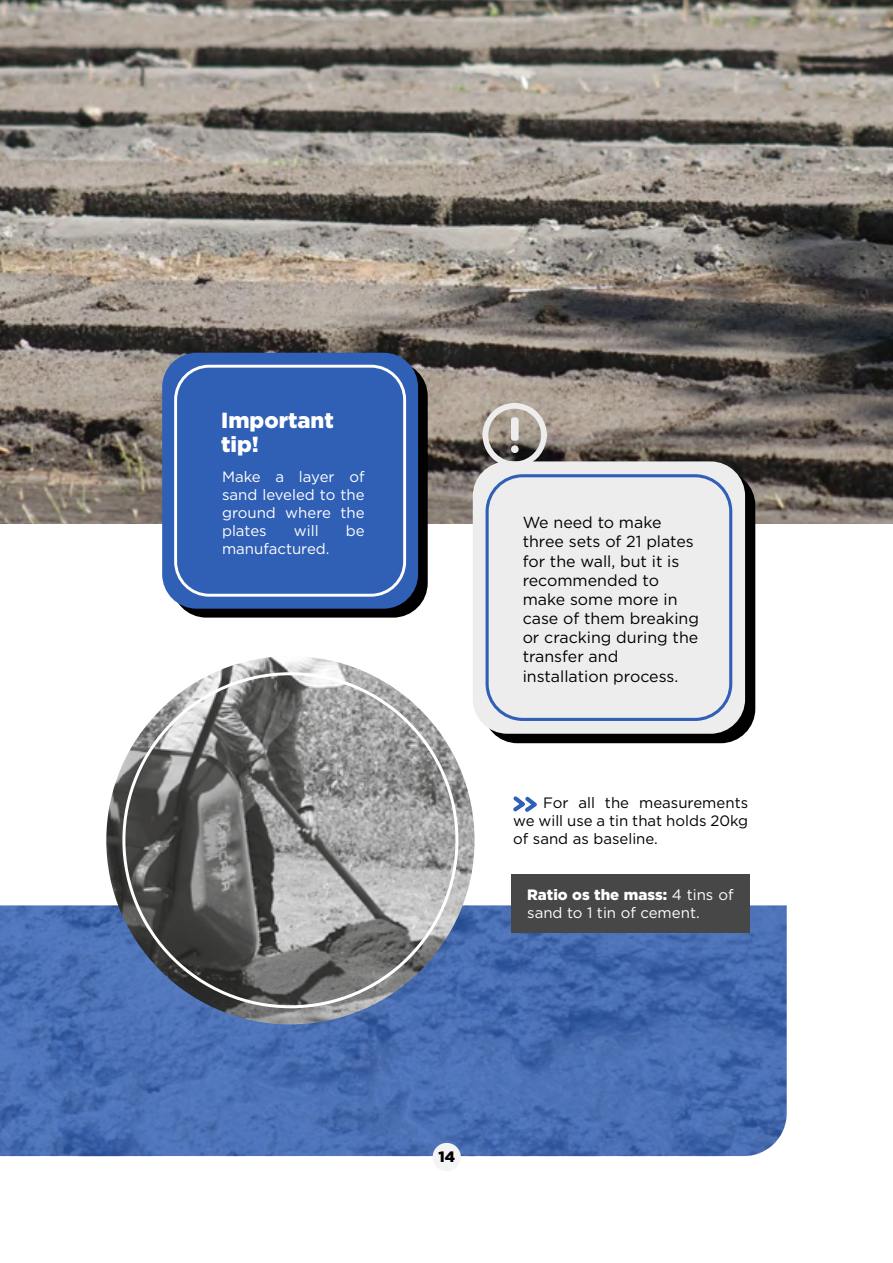
<style>
.page{position:relative;width:893px;height:1263px;background:#fff}
.page>*{position:absolute;margin:0;border:0;box-sizing:border-box;transform-origin:0 0}
.t1{font:900 21.9px/24px "Gotham";color:#fff}
.t2{font:15.9px/19.2px "Gotham";color:#000}
.t3{font:15px/18px "Gotham";color:#fff;text-align:justify}
.t4{font:15px/18px "Gotham";color:#000;text-align:justify}
.t5{font:900 15px "Gotham";color:#000}
.s1{font-weight:900}
</style>
<div class="page">
<img style="left:0;top:905px;width:787px;height:252px">
<div style="left:433px;top:1143px;width:28px;height:28px;background:#f4f4f4;border-radius:50%"></div>
<img style="left:0;top:0;width:893px;height:524px">
<div style="left:172px;top:362px;width:256px;height:256px;background:#000;border-radius:35px"></div>
<div style="left:162px;top:353px;width:256px;height:256px;background:#305fb6;border-radius:35px"></div>
<svg style="left:174px;top:365px;width:232px;height:232px"></svg>
<div style="left:483px;top:471px;width:272px;height:272px;background:#000;border-radius:35px"></div>
<div style="left:473px;top:461px;width:272px;height:273px;background:#ededed;border-radius:35px"></div>
<svg style="left:486px;top:474px;width:246px;height:247px"></svg>
<svg style="left:482px;top:403px;width:65px;height:64px;background:#a59f98"></svg>
<div style="left:511px;top:445px;width:8px;height:8px;background:#ededed;border-radius:50%"></div>
<svg style="left:513px;top:796px;width:24px;height:16px"></svg>
<img style="left:106px;top:656px;width:369px;height:368px;border-radius:184px">
<div style="left:512px;top:875px;width:238px;height:58px;background:#474747"></div>
<hr style="left:0;top:0;width:1px;height:213px;background:#f4f4f4">
<h1 class="t1" style="left:221px;top:408px;width:114px">Important tip!</h1>
<p class="t3" style="left:222px;top:468px;width:144px">Make a layer of sand leveled to the ground where the plates</p>
<p class="t3" style="left:294px;top:522px;width:26px">will</p>
<p class="t3" style="left:346px;top:522px;width:20px">be</p>
<p class="t3" style="left:222px;top:540px;width:109px">manufactured.</p>
<p class="t2" style="left:523px;top:513px;width:178px">We need to make three sets of 21 plates for the wall, but it is recommended to make some more in case of them breaking or cracking during the transfer and installation process.</p>
<p class="t4" style="left:513px;top:793px;width:236px;text-indent:30px">For all the measurements we will use a tin that holds 20kg of sand as baseline.</p>
<p class="t3" style="left:527px;top:886px;width:208px"><span class="s1">Ratio os the mass:</span> 4 tins of sand to 1 tin of cement.</p>
<p class="t5" style="left:438px;top:1148px;width:18px">14</p>
</div>
